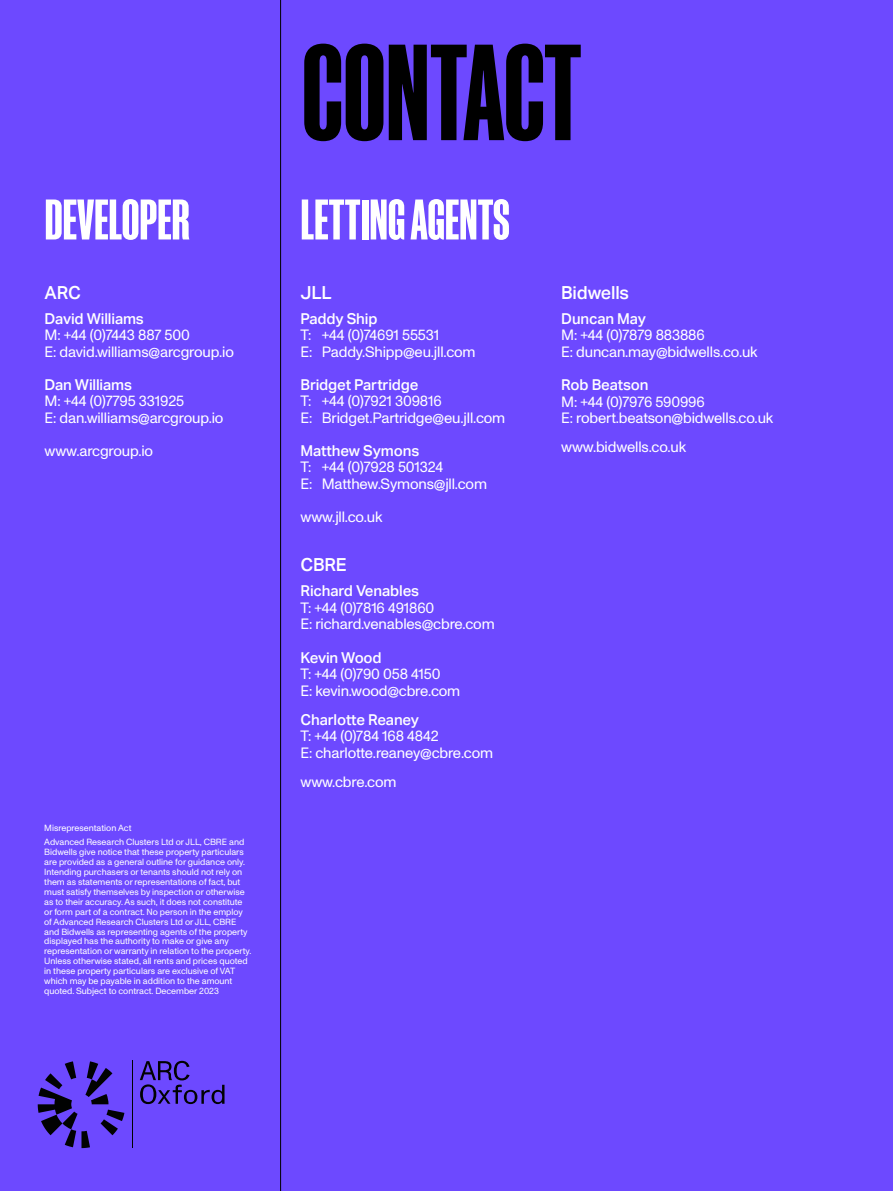
<style>
.page{position:relative;width:893px;height:1191px;background:#6d49ff}
.page>*{position:absolute;margin:0;border:0;box-sizing:border-box;transform-origin:0 0}
.t1{font:700 129px "Manuka";letter-spacing:-.005em;color:#000}
.t2{font:700 54px "Manuka";color:#fff}
.t3{font:500 18px "Aktiv Grotesk";letter-spacing:-.01em;color:#fff}
.t4{font:15px/16.5px "ABC Monument Grotesk";letter-spacing:-.01em;color:#fff}
.t5{font:500 15px "Aktiv Grotesk";letter-spacing:-.01em;color:#fff}
.t6{font:9px/9.9px "ABC Monument Grotesk";color:#fff}
</style>
<div class="page">
<hr style="left:280px;top:0;width:1px;height:1191px;background:#000">
<svg style="left:38px;top:1061px;width:86px;height:87px"></svg>
<svg style="left:140px;top:1060px;width:85px;height:44px"></svg>
<hr style="left:132px;top:1060px;width:1px;height:88px;background:#010202">
<h2 class="t2" style="left:45px;top:191px;width:147px">DEVELOPER</h2>
<h3 class="t3" style="left:45px;top:282px;width:38px">ARC</h3>
<h3 class="t5" style="left:45px;top:309px;width:101px">David Williams</h3>
<h3 class="t4" style="left:45px;top:327px;width:191px">M: +44 (0)7443 887 500<br>E: david.williams@arcgroup.io</h3>
<h3 class="t5" style="left:45px;top:375px;width:89px">Dan Williams</h3>
<h3 class="t4" style="left:45px;top:393px;width:180px">M: +44 (0)7795 331925<br>E: dan.williams@arcgroup.io</h3>
<h3 class="t4" style="left:45px;top:442px;width:110px">www.arcgroup.io</h3>
<p class="t6" style="left:44px;top:821px;width:202px;line-height:14.1px">Misrepresentation Act<br>Advanced Research Clusters Ltd or JLL, CBRE and</p>
<p class="t6" style="left:44px;top:847px;width:209px">Bidwells give notice that these property particulars are provided as a general outline for guidance only.<br>Intending purchasers or tenants should not rely on them as statements or representations of fact, but must satisfy themselves by inspection or otherwise as to their accuracy. As such, it does not constitute or form part of a contract. No person in the employ of Advanced Research Clusters Ltd or JLL, CBRE and Bidwells as representing agents of the property displayed has the authority to make or give any representation or warranty in relation to the property.<br>Unless otherwise stated, all rents and prices quoted in these property particulars are exclusive of VAT which may be payable in addition to the amount quoted. Subject to contract. December 2023</p>
<h1 class="t1" style="left:302px;top:25px;width:282px">CONTACT</h1>
<h2 class="t2" style="left:301px;top:191px;width:211px">LETTING AGENTS</h2>
<h3 class="t3" style="left:301px;top:282px;width:33px">JLL</h3>
<h3 class="t5" style="left:301px;top:309px;width:78px">Paddy Ship</h3>
<h3 class="t4" style="left:301px;top:327px;width:177px">T: +44 (0)74691 55531<br>E: Paddy.Shipp@eu.jll.com</h3>
<h3 class="t5" style="left:301px;top:375px;width:120px">Bridget Partridge</h3>
<h3 class="t4" style="left:301px;top:393px;width:206px">T: +44 (0)7921 309816<br>E: Bridget.Partridge@eu.jll.com</h3>
<h3 class="t5" style="left:301px;top:441px;width:120px">Matthew Symons</h3>
<h3 class="t4" style="left:301px;top:459px;width:188px">T: +44 (0)7928 501324<br>E: Matthew.Symons@jll.com</h3>
<h3 class="t4" style="left:301px;top:508px;width:83px">www.jll.co.uk</h3>
<h3 class="t3" style="left:301px;top:554px;width:48px">CBRE</h3>
<h3 class="t5" style="left:301px;top:582px;width:120px">Richard Venables</h3>
<h3 class="t4" style="left:301px;top:599px;width:196px">T: +44 (0)7816 491860<br>E: richard.venables@cbre.com</h3>
<h3 class="t5" style="left:301px;top:648px;width:82px">Kevin Wood</h3>
<h3 class="t4" style="left:301px;top:666px;width:161px">T: +44 (0)790 058 4150<br>E: kevin.wood@cbre.com</h3>
<h3 class="t5" style="left:301px;top:711px;width:120px">Charlotte Reaney</h3>
<h3 class="t4" style="left:301px;top:728px;width:194px">T: +44 (0)784 168 4842<br>E: charlotte.reaney@cbre.com</h3>
<h3 class="t4" style="left:301px;top:774px;width:97px">www.cbre.com</h3>
<h3 class="t3" style="left:561px;top:282px;width:69px">Bidwells</h3>
<h3 class="t5" style="left:561px;top:309px;width:86px">Duncan May</h3>
<h3 class="t4" style="left:561px;top:327px;width:198px">M: +44 (0)7879 883886<br>E: duncan.may@bidwells.co.uk</h3>
<h3 class="t5" style="left:561px;top:376px;width:89px">Rob Beatson</h3>
<h3 class="t4" style="left:561px;top:393px;width:214px">M: +44 (0)7976 590996<br>E: robert.beatson@bidwells.co.uk</h3>
<h3 class="t4" style="left:561px;top:439px;width:126px">www.bidwells.co.uk</h3>
</div>
